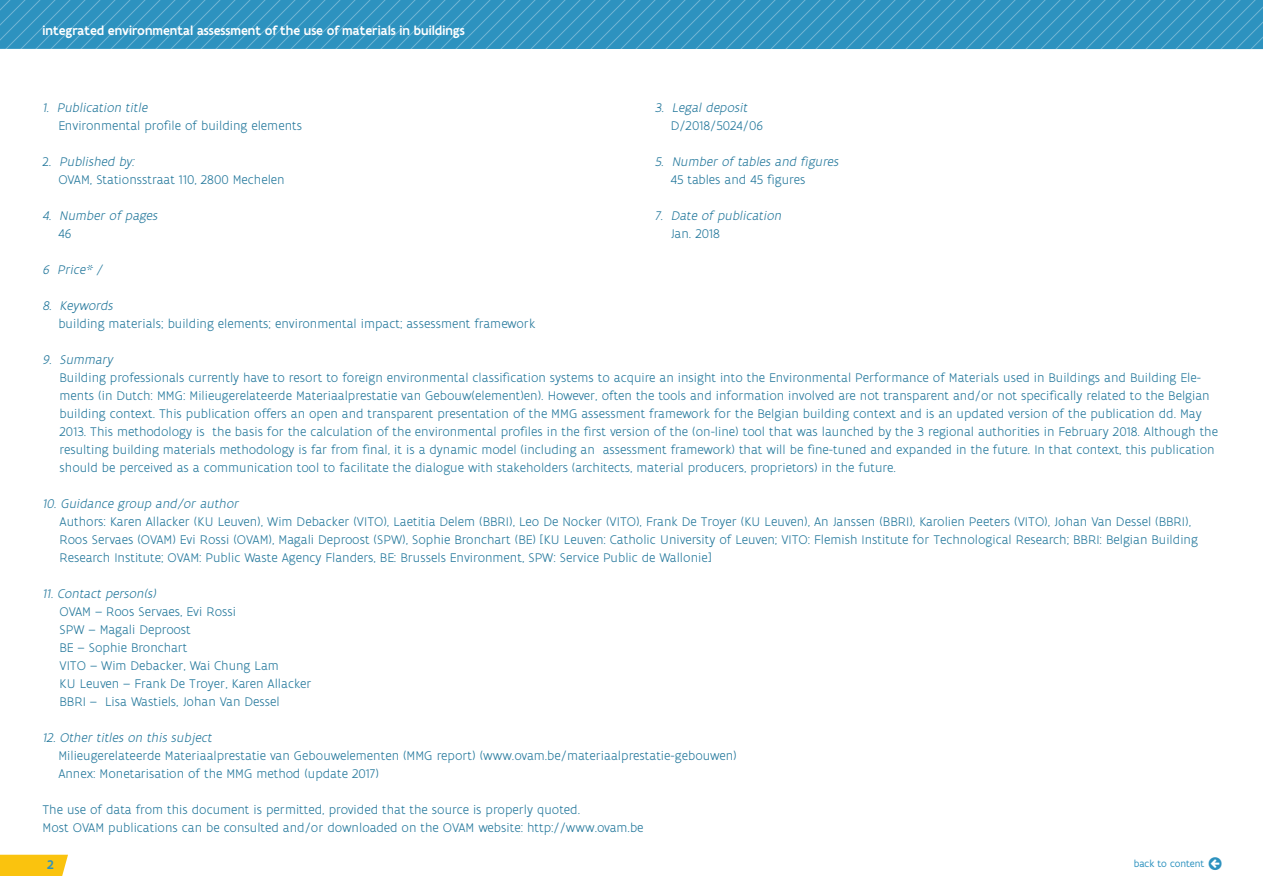
<style>
.page{position:relative;width:1263px;height:893px;background:#fff}
.page>*{position:absolute;margin:0;border:0;box-sizing:border-box;transform-origin:0 0}
.t1{font:300 13.5px/18px "Flanders Art Sans";color:#24789c}
.t2{font:italic 300 13.5px "Flanders Art Sans";color:#24789c}
.t3{font:500 13.5px "Flanders Art Sans";color:#fff}
.t4{font:500 13.5px "Flanders Art Sans";color:#2d92bf}
.t5{font:10.5px "Flanders Art Sans";color:#2d92bf}
.s1{font-style:italic}
</style>
<div class="page">
<svg style="left:0;top:855px;width:68px;height:21px"></svg>
<svg style="left:0;top:0;width:1263px;height:49px;background:#3495c1"></svg>
<p class="t3" style="left:43px;top:22px;width:424px">integrated environmental assessment of the use of materials in buildings</p>
<p class="t2" style="left:43px;top:100px;width:109px">1. Publication title</p>
<p class="t1" style="left:58px;top:117px;width:245px">Environmental profile of building elements</p>
<p class="t1" style="left:58px;top:153px;width:228px;text-indent:-16px">2 . <span class="s1">Published by:<br></span>OVAM, Stationsstraat 110, 2800 Mechelen</p>
<p class="t2" style="left:43px;top:208px;width:119px">4. Number of pages</p>
<p class="t1" style="left:58px;top:225px;width:14px">46</p>
<p class="t2" style="left:43px;top:262px;width:64px">6 Price* /</p>
<p class="t2" style="left:43px;top:298px;width:75px">8. Keywords</p>
<p class="t1" style="left:58px;top:315px;width:478px">building materials; building elements; environmental impact; assessment framework</p>
<p class="t2" style="left:43px;top:352px;width:72px">9. Summary</p>
<p class="t1" style="left:60px;top:369px;width:1160px">Building professionals currently have to resort to foreign environmental classification systems to acquire an insight into the Environmental Performance of Materials used in Buildings and Building Ele&shy;ments (in Dutch: MMG: Milieugerelateerde Materiaalprestatie van Gebouw(element)en). However, often the tools and information involved are not transparent and/or not specifically related to the Belgian building context. This publication offers an open and transparent presentation of the MMG assessment framework for the Belgian building context and is an updated version of the publication dd. May 2013. This methodology is the basis for the calculation of the environmental profiles in the first version of the (on-line) tool that was launched by the 3 regional authorities in February 2018. Although the resulting building materials methodology is far from final, it is a dynamic model (including an assessment framework) that will be fine-tuned and expanded in the future. In that context, this publication should be perceived as a communication tool to facilitate the dialogue with stakeholders (architects, material producers, proprietors) in the future.</p>
<p class="t2" style="left:43px;top:496px;width:201px">10. Guidance group and/or author</p>
<p class="t1" style="left:60px;top:513px;width:1140px">Authors: Karen Allacker (KU Leuven), Wim Debacker (VITO), Laetitia Delem (BBRI), Leo De Nocker (VITO), Frank De Troyer (KU Leuven), An Janssen (BBRI), Karolien Peeters (VITO), Johan Van Dessel (BBRI),<br>Roos Servaes (OVAM) Evi Rossi (OVAM), Magali Deproost (SPW), Sophie Bronchart (BE) [KU Leuven: Catholic University of Leuven; VITO: Flemish Institute for Technological Research; BBRI: Belgian Building<br>Research Institute; OVAM: Public Waste Agency Flanders, BE: Brussels Environment, SPW: Service Public de Wallonie]</p>
<p class="t2" style="left:43px;top:586px;width:118px">11. Contact person(s)</p>
<p class="t1" style="left:60px;top:603px;width:254px">OVAM – Roos Servaes, Evi Rossi<br>SPW – Magali Deproost<br>BE – Sophie Bronchart<br>VITO – Wim Debacker, Wai Chung Lam<br>KU Leuven – Frank De Troyer, Karen Allacker<br>BBRI – Lisa Wastiels, Johan Van Dessel</p>
<p class="t2" style="left:43px;top:730px;width:174px">12. Other titles on this subject</p>
<p class="t1" style="left:58px;top:747px;width:680px">Milieugerelateerde Materiaalprestatie van Gebouwelementen (MMG report) (www.ovam.be/materiaalprestatie-gebouwen)<br>Annex: Monetarisation of the MMG method (update 2017)</p>
<p class="t1" style="left:43px;top:801px;width:603px">The use of data from this document is permitted, provided that the source is properly quoted.<br>Most OVAM publications can be consulted and/or downloaded on the OVAM website: http://www.ovam.be</p>
<p class="t2" style="left:655px;top:100px;width:97px">3. Legal deposit</p>
<p class="t1" style="left:671px;top:117px;width:94px">D/2018/5024/06</p>
<p class="t2" style="left:655px;top:154px;width:188px">5. Number of tables and figures</p>
<p class="t1" style="left:671px;top:171px;width:136px">45 tables and 45 figures</p>
<p class="t2" style="left:655px;top:208px;width:131px">7. Date of publication</p>
<p class="t1" style="left:671px;top:225px;width:51px">Jan. 2018</p>
<p class="t4" style="left:47px;top:856px;width:8px">2</p>
<p class="t5" style="left:1134px;top:857px;width:89px">back to content ◻</p>
</div>
